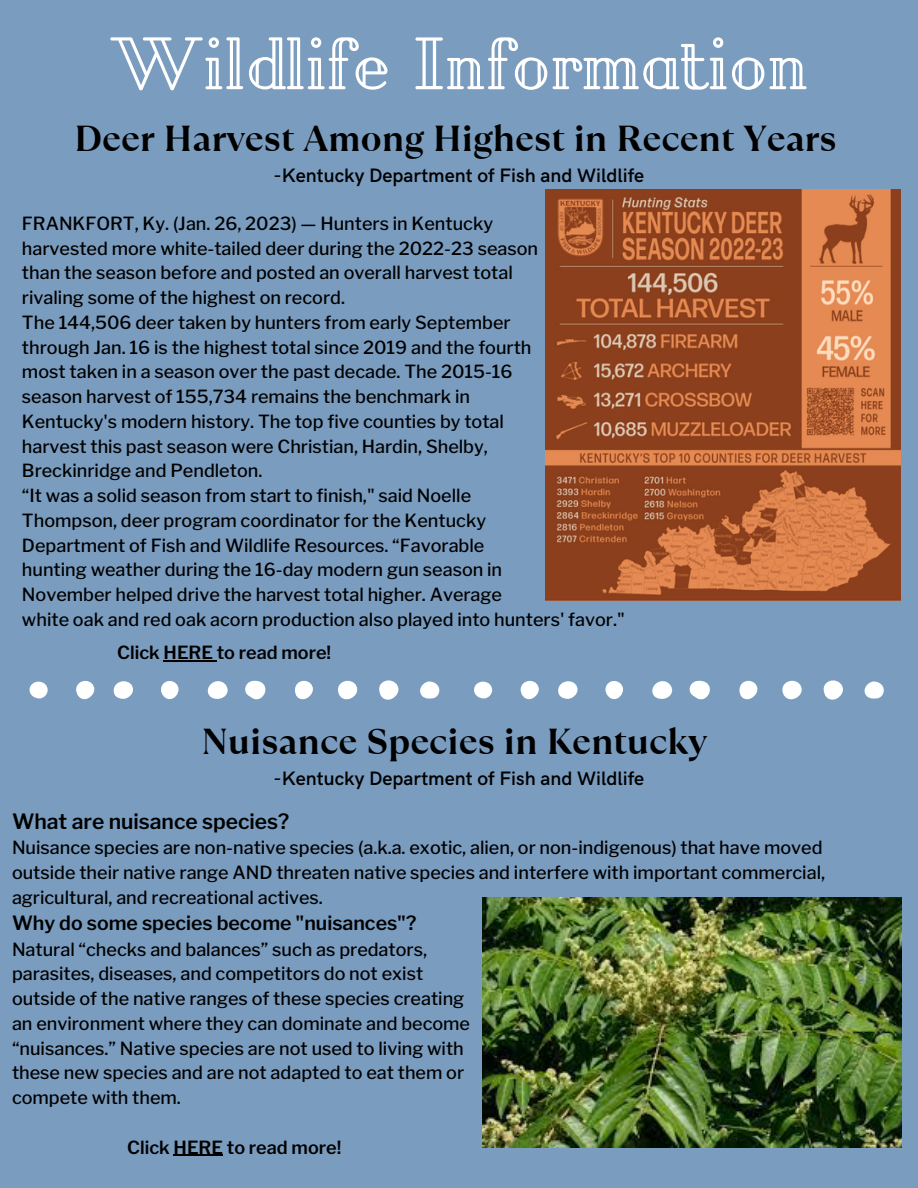
<style>
.page{position:relative;width:918px;height:1188px;background:#7a9cbf}
.page>*{position:absolute;margin:0;border:0;box-sizing:border-box;transform-origin:0 0}
.t1{font:72px "Pirou";color:#fff}
.t2{font:700 36px "TT Ramillas";color:#000}
.t3{font:600 21px "Libre Franklin";color:#000}
.t4{font:600 19.5px "HK Grotesk";color:#000}
.t5{font:600 19.5px "Libre Franklin";color:#000}
.t6{font:500 18px/24.8px "Libre Franklin";color:#000}
.t7{font:600 18px "Libre Franklin";color:#000}
</style>
<div class="page">
<svg style="left:689px;top:681px;width:21px;height:18px"></svg>
<div style="left:823px;top:680px;width:20px;height:20px;background:#fff;border-radius:50%"></div>
<div style="left:782px;top:681px;width:20px;height:18px;background:#fff;border-radius:9px"></div>
<svg style="left:652px;top:681px;width:21px;height:18px"></svg>
<div style="left:558px;top:681px;width:20px;height:18px;background:#fff;border-radius:50%"></div>
<svg style="left:739px;top:681px;width:18px;height:18px"></svg>
<svg style="left:864px;top:681px;width:20px;height:18px"></svg>
<div style="left:521px;top:681px;width:18px;height:18px;background:#fff;border-radius:50%"></div>
<svg style="left:605px;top:681px;width:18px;height:18px"></svg>
<div style="left:474px;top:682px;width:18px;height:17px;background:#fff;border-radius:50%"></div>
<svg style="left:245px;top:681px;width:21px;height:18px"></svg>
<div style="left:379px;top:680px;width:19px;height:20px;background:#fff;border-radius:50%"></div>
<div style="left:338px;top:681px;width:19px;height:18px;background:#fff;border-radius:9px"></div>
<svg style="left:207px;top:681px;width:21px;height:18px"></svg>
<div style="left:114px;top:681px;width:19px;height:18px;background:#fff;border-radius:50%"></div>
<svg style="left:295px;top:681px;width:18px;height:18px"></svg>
<svg style="left:420px;top:681px;width:20px;height:18px"></svg>
<div style="left:76px;top:681px;width:18px;height:18px;background:#fff;border-radius:50%"></div>
<svg style="left:161px;top:681px;width:18px;height:18px"></svg>
<div style="left:29px;top:682px;width:19px;height:17px;background:#fff;border-radius:50%"></div>
<img style="left:483px;top:898px;width:418px;height:250px">
<img style="left:545px;top:189px;width:356px;height:412px">
<hr style="left:174px;top:1155px;width:49px;height:1px;background:#000">
<hr style="left:164px;top:660px;width:53px;height:1px;background:#000">
<h1 class="t1" style="left:110px;top:22px;width:700px">Wildlife Information</h1>
<h2 class="t2" style="left:75px;top:114px;width:764px">Deer Harvest Among Highest in Recent Years</h2>
<p class="t4" style="left:274px;top:165px;width:372px">-Kentucky Department of Fish and Wildlife</p>
<p class="t6" style="left:22px;top:211px;width:604px">FRANKFORT, Ky. (Jan. 26, 2023) — Hunters in Kentucky<br>harvested more white-tailed deer during the 2022-23 season<br>than the season before and posted an overall harvest total<br>rivaling some of the highest on record.<br>The 144,506 deer taken by hunters from early September<br>through Jan. 16 is the highest total since 2019 and the fourth<br>most taken in a season over the past decade. The 2015-16<br>season harvest of 155,734 remains the benchmark in<br>Kentucky's modern history. The top five counties by total<br>harvest this past season were Christian, Hardin, Shelby,<br>Breckinridge and Pendleton.<br>“It was a solid season from start to finish," said Noelle<br>Thompson, deer program coordinator for the Kentucky<br>Department of Fish and Wildlife Resources. “Favorable<br>hunting weather during the 16-day modern gun season in<br>November helped drive the harvest total higher. Average<br>white oak and red oak acorn production also played into hunters' favor."</p>
<p class="t7" style="left:117px;top:642px;width:216px">Click HERE to read more!</p>
<h2 class="t2" style="left:202px;top:716px;width:507px">Nuisance Species in Kentucky</h2>
<p class="t4" style="left:274px;top:768px;width:372px">-Kentucky Department of Fish and Wildlife</p>
<p class="t3" style="left:12px;top:808px;width:279px">What are nuisance species?</p>
<p class="t6" style="left:12px;top:836px;width:815px">Nuisance species are non-native species (a.k.a. exotic, alien, or non-indigenous) that have moved outside their native range AND threaten native species and interfere with important commercial, agricultural, and recreational actives.</p>
<p class="t5" style="left:12px;top:911px;width:406px">Why do some species become "nuisances"?</p>
<p class="t6" style="left:12px;top:937px;width:460px">Natural “checks and balances” such as predators, parasites, diseases, and competitors do not exist outside of the native ranges of these species creating an environment where they can dominate and become “nuisances.” Native species are not used to living with these new species and are not adapted to eat them or compete with them.</p>
<p class="t7" style="left:127px;top:1136px;width:216px">Click HERE to read more!</p>
</div>
